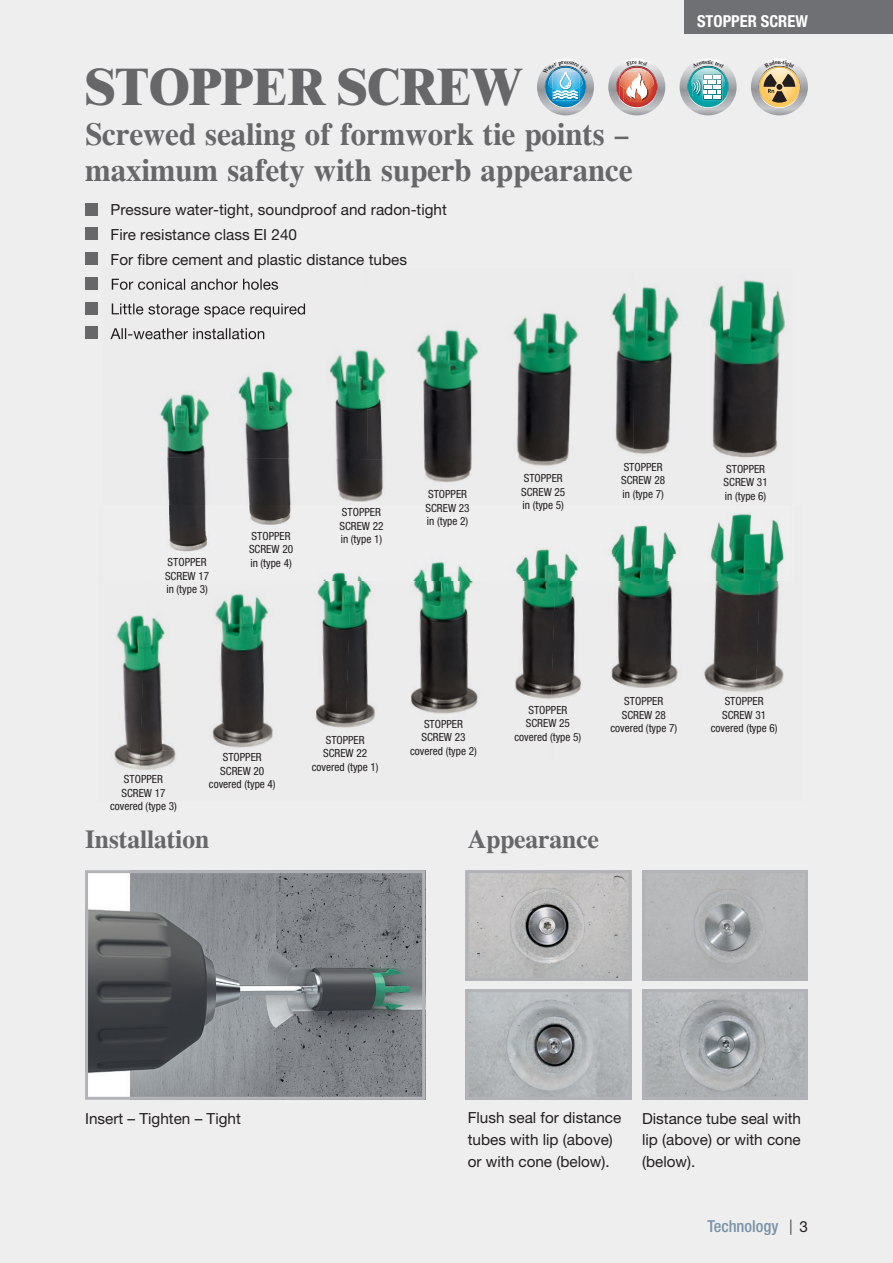
<style>
.page{position:relative;width:893px;height:1263px;background:#eeeeef}
.page>*{position:absolute;margin:0;border:0;box-sizing:border-box;transform-origin:0 0}
.t1{font:800 51px "Times LT Pro";color:#67676a;scale:.96 1}
.t2{font:700 31.5px/36px "CG Times";color:#67676a}
.t3{font:700 25.5px "CG Times";color:#67676a}
.t4{font:500 condensed 16.5px "Helvetica Neue LT Pro";color:#7a92a7}
.t5{font:700 condensed 16.5px "Helvetica Neue LT Pro";color:#fff}
.t6{font:15.3px/21.8px "Helvetica Neue LT Pro";color:#231f20}
.t7{font:condensed 11.25px/13.5px "Helvetica Neue LT Pro";color:#231f20;text-align:center}
.s1{font-family:"CG Times";font-weight:400;font-stretch:normal;font-size:15.3px;color:#231f20}
.s2{font-weight:400;font-stretch:normal;font-size:15.3px;color:#231f20}
</style>
<div class="page">
<div style="left:684px;top:0;width:209px;height:34px;background:#6f7073"></div>
<img style="left:470px;top:874px;width:157px;height:103px">
<div style="left:466px;top:870px;width:165px;height:111px;border:3px solid #b2b3b7"></div>
<img style="left:470px;top:993px;width:157px;height:103px">
<div style="left:466px;top:989px;width:165px;height:111px;border:3px solid #b2b3b7"></div>
<img style="left:646px;top:874px;width:158px;height:103px">
<div style="left:642px;top:870px;width:166px;height:111px;border:3px solid #b2b3b7"></div>
<img style="left:646px;top:993px;width:158px;height:103px">
<div style="left:642px;top:989px;width:166px;height:111px;border:3px solid #b2b3b7"></div>
<img style="left:89px;top:874px;width:332px;height:222px">
<div style="left:85px;top:870px;width:340px;height:230px;border:3px solid #b2b3b7"></div>
<div style="left:85px;top:203px;width:13px;height:12px;background:#67676a"></div>
<div style="left:85px;top:227px;width:13px;height:13px;background:#67676a"></div>
<div style="left:85px;top:252px;width:13px;height:13px;background:#67676a"></div>
<div style="left:85px;top:277px;width:13px;height:13px;background:#67676a"></div>
<div style="left:85px;top:302px;width:13px;height:12px;background:#67676a"></div>
<div style="left:85px;top:326px;width:13px;height:13px;background:#67676a"></div>
<img style="left:760px;top:580px;width:24px;height:111px">
<img style="left:114px;top:615px;width:26px;height:155px">
<img style="left:556px;top:580px;width:204px;height:119px">
<img style="left:351px;top:580px;width:205px;height:148px">
<img style="left:140px;top:580px;width:211px;height:169px">
<img style="left:138px;top:749px;width:38px;height:21px">
<img style="left:110px;top:278px;width:257px;height:179px">
<img style="left:367px;top:292px;width:266px;height:165px">
<img style="left:633px;top:280px;width:152px;height:178px">
<img style="left:167px;top:457px;width:401px;height:48px">
<img style="left:110px;top:279px;width:168px;height:11px">
<img style="left:110px;top:303px;width:195px;height:15px">
<img style="left:110px;top:328px;width:154px;height:11px">
<img style="left:169px;top:505px;width:615px;height:75px">
<svg style="left:537px;top:58px;width:57px;height:57px"></svg>
<svg style="left:608px;top:58px;width:57px;height:57px"></svg>
<svg style="left:680px;top:59px;width:57px;height:56px"></svg>
<svg style="left:751px;top:58px;width:57px;height:57px"></svg>
<h1 class="t1" style="left:85px;top:55px;width:456px">STOPPER SCREW</h1>
<h2 class="t2" style="left:85px;top:116px;width:549px">Screwed sealing of formwork tie points – maximum safety with superb appearance</h2>
<h3 class="t6" style="left:111px;top:197px;width:338px;line-height:24.8px">Pressure water-tight, soundproof and radon-tight<br>Fire resistance class EI 240<br>For fibre cement and plastic distance tubes</h3>
<h3 class="t5" style="left:697px;top:11px;width:112px">STOPPER SCREW</h3>
<p class="t7" style="left:165px;top:555px;width:46px;text-align:left">STOPPER<br>SCREW 17 in (type 3)</p>
<p class="t7" style="left:249px;top:529px;width:46px;text-align:left">STOPPER<br>SCREW 20 in (type 4)</p>
<p class="t7" style="left:339px;top:505px;width:46px;text-align:left">STOPPER<br>SCREW 22 in (type 1)</p>
<p class="t7" style="left:425px;top:487px;width:46px;text-align:left">STOPPER<br>SCREW 23 in (type 2)</p>
<p class="t7" style="left:521px;top:471px;width:46px;text-align:left">STOPPER<br>SCREW 25 in (type 5)</p>
<p class="t7" style="left:621px;top:460px;width:46px;text-align:left">STOPPER<br>SCREW 28 in (type 7)</p>
<p class="t7" style="left:724px;top:462px;width:46px;text-align:left">STOPPER<br>SCREW 31 in (type 6)</p>
<p class="t7" style="left:110px;top:772px;width:68px">STOPPER<br>SCREW 17 covered (type 3)</p>
<p class="t7" style="left:209px;top:750px;width:68px">STOPPER<br>SCREW 20 covered (type 4)</p>
<p class="t7" style="left:312px;top:733px;width:68px">STOPPER<br>SCREW 22 covered (type 1)</p>
<p class="t7" style="left:410px;top:717px;width:68px">STOPPER<br>SCREW 23 covered (type 2)</p>
<p class="t7" style="left:514px;top:703px;width:68px">STOPPER<br>SCREW 25 covered (type 5)</p>
<p class="t7" style="left:610px;top:695px;width:68px">STOPPER<br>SCREW 28 covered (type 7)</p>
<p class="t7" style="left:711px;top:695px;width:68px">STOPPER<br>SCREW 31 covered (type 6)</p>
<h3 class="t3" style="left:85px;top:824px;width:126px">Installation</h3>
<h3 class="t3" style="left:468px;top:824px;width:133px">Appearance</h3>
<h3 class="t6" style="left:85px;top:1107px;width:157px">Insert – Tighten – Tight</h3>
<h3 class="t6" style="left:468px;top:1107px;width:155px">Flush seal for distance tubes with lip (above) or with cone (below).</h3>
<h3 class="t6" style="left:642px;top:1107px;width:160px;text-align:justify">Distance tube seal with lip (above) or with cone (below).</h3>
<h3 class="t4" style="left:707px;top:1216px;width:102px">Technology <span class="s1">|</span> <span class="s2">3</span></h3>
</div>
